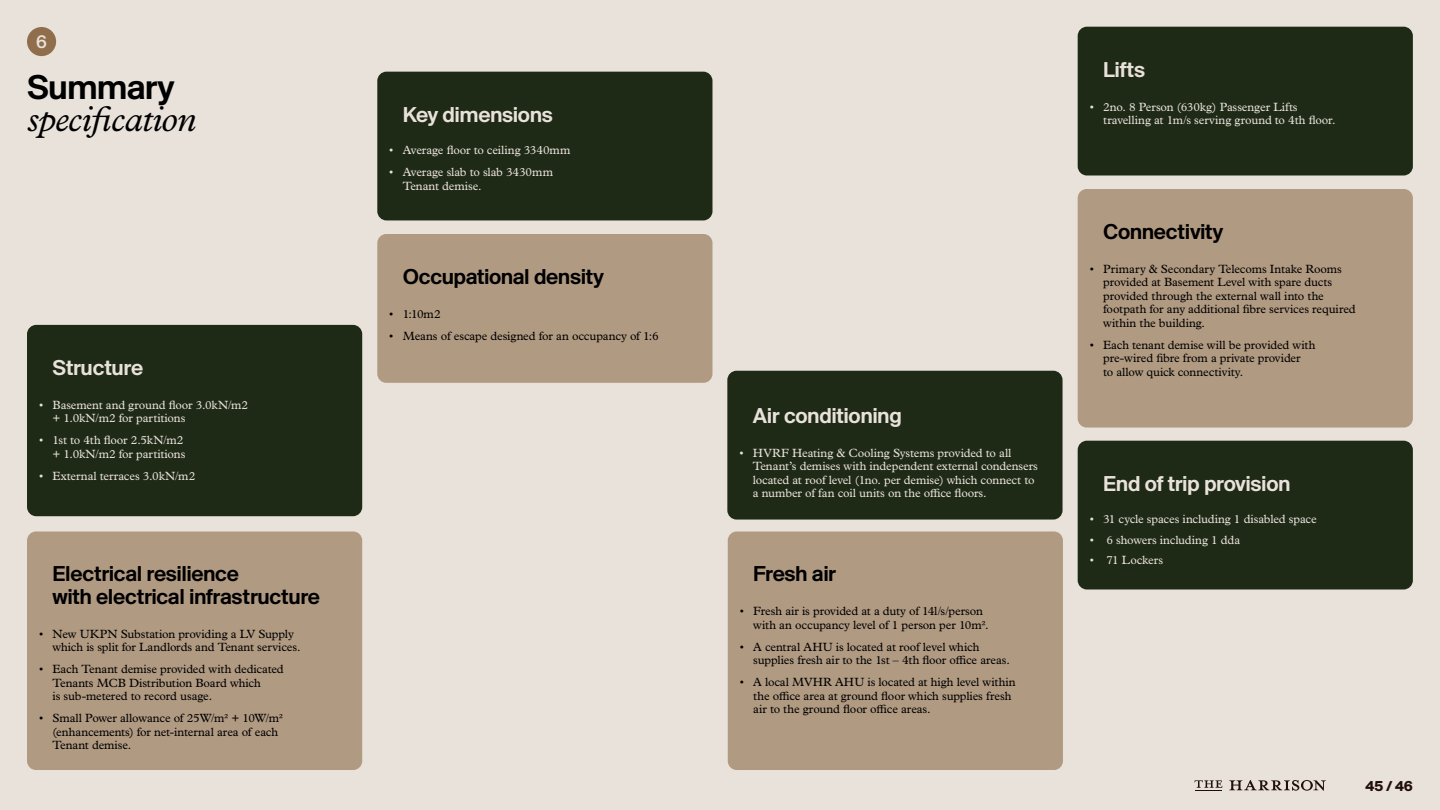
<style>
.page{position:relative;width:1440px;height:810px;background:#e9e2db}
.page>*{position:absolute;margin:0;border:0;box-sizing:border-box;transform-origin:0 0}
.t1{font:italic 36px "Plantin MT Std";letter-spacing:-.015em;color:#000}
.t2{font:36px "Suisse BP Intl Antique";letter-spacing:-.025em;color:#000}
.t3{font:22.5px/22.5px "Suisse BP Intl Antique";letter-spacing:-.02em;color:#000}
.t4{font:22.5px "Suisse BP Intl Antique";letter-spacing:-.02em;color:#e9e2db}
.t5{font:500 18.98px "Suisse BP Intl";color:#e9e2db}
.t6{font:700 15px "Suisse BP Intl";color:#220f09}
.t7{font:12px/13.5px "Plantin MT Std";letter-spacing:-.01em;color:#000}
.t8{font:12px/13.5px "Plantin MT Std";letter-spacing:-.01em;color:#e9e2db}
</style>
<div class="page">
<div style="left:27px;top:27px;width:29px;height:29px;background:#906e4c;border-radius:50%"></div>
<div style="left:377px;top:72px;width:335px;height:148px;background:#1f2a16;border-radius:9px"></div>
<div style="left:27px;top:325px;width:335px;height:191px;background:#1f2a16;border-radius:9px"></div>
<div style="left:377px;top:234px;width:335px;height:149px;background:#b19a82;border-radius:9px"></div>
<div style="left:728px;top:531px;width:335px;height:239px;background:#b19a82;border-radius:9px"></div>
<div style="left:727px;top:371px;width:336px;height:149px;background:#1f2a16;border-radius:9px"></div>
<div style="left:1078px;top:189px;width:335px;height:239px;background:#b19a82;border-radius:9px"></div>
<div style="left:1078px;top:441px;width:335px;height:149px;background:#1f2a16;border-radius:9px"></div>
<div style="left:27px;top:531px;width:335px;height:239px;background:#b19a82;border-radius:9px"></div>
<div style="left:1078px;top:27px;width:335px;height:149px;background:#1f2a16;border-radius:9px"></div>
<svg style="left:1229px;top:780px;width:97px;height:11px"></svg>
<svg style="left:1195px;top:780px;width:27px;height:11px"></svg>
<h3 class="t5" style="left:36px;top:30px;width:12px">6</h3>
<h1 class="t2" style="left:27px;top:66px;width:149px">Summary</h1>
<h1 class="t1" style="left:27px;top:97px;width:171px">specification</h1>
<h2 class="t4" style="left:53px;top:354px;width:92px">Structure</h2>
<p class="t8" style="left:53px;top:398px;width:197px;text-indent:-14px">• Basement and ground floor 3.0kN/m2 + 1.0kN/m2 for partitions</p>
<p class="t8" style="left:39px;top:434px;width:148px;text-align:right">• 1st to 4th floor 2.5kN/m2 + 1.0kN/m2 for partitions</p>
<p class="t8" style="left:39px;top:469px;width:158px">• External terraces 3.0kN/m2</p>
<h2 class="t3" style="left:53px;top:562px;width:269px">Electrical resilience<br>with electrical infrastructure</h2>
<p class="t7" style="left:53px;top:627px;width:250px;text-indent:-14px">• New UKPN Substation providing a LV Supply which is split for Landlords and Tenant services.</p>
<p class="t7" style="left:53px;top:663px;width:233px;text-indent:-14px">• Each Tenant demise provided with dedicated<br>Tenants MCB Distribution Board which<br>is sub-metered to record usage.</p>
<p class="t7" style="left:53px;top:712px;width:232px;text-indent:-14px">• Small Power allowance of 25W/m² + 10W/m² (enhancements) for net-internal area of each<br>Tenant demise.</p>
<h2 class="t4" style="left:403px;top:101px;width:152px">Key dimensions</h2>
<p class="t8" style="left:389px;top:143px;width:183px">• Average floor to ceiling 3340mm</p>
<p class="t8" style="left:403px;top:165px;width:152px;text-indent:-14px">• Average slab to slab 3430mm<br>Tenant demise.</p>
<h2 class="t3" style="left:403px;top:265px;width:203px">Occupational density</h2>
<p class="t7" style="left:389px;top:307px;width:53px">• 1:10m2</p>
<p class="t7" style="left:389px;top:329px;width:271px">• Means of escape designed for an occupancy of 1:6</p>
<h2 class="t4" style="left:753px;top:402px;width:151px">Air conditioning</h2>
<p class="t8" style="left:753px;top:446px;width:287px;text-indent:-14px">• HVRF Heating &amp; Cooling Systems provided to all Tenant’s demises with independent external condensers located at roof level (1no. per demise) which connect to a number of fan coil units on the office floors.</p>
<h2 class="t3" style="left:753px;top:562px;width:84px">Fresh air</h2>
<p class="t7" style="left:753px;top:605px;width:237px;text-indent:-14px">• Fresh air is provided at a duty of 14l/s/person with an occupancy level of 1 person per 10m².</p>
<p class="t7" style="left:753px;top:640px;width:258px;text-indent:-13px">• A central AHU is located at roof level which supplies fresh air to the 1st – 4th floor office areas.</p>
<p class="t7" style="left:753px;top:676px;width:264px;text-indent:-14px">• A local MVHR AHU is located at high level within the office area at ground floor which supplies fresh air to the ground floor office areas.</p>
<h2 class="t4" style="left:1103px;top:56px;width:43px">Lifts</h2>
<p class="t8" style="left:1103px;top:100px;width:234px;text-indent:-14px">• 2no. 8 Person (630kg) Passenger Lifts travelling at 1m/s serving ground to 4th floor.</p>
<h2 class="t3" style="left:1103px;top:220px;width:122px">Connectivity</h2>
<p class="t7" style="left:1103px;top:262px;width:254px;text-indent:-14px">• Primary &amp; Secondary Telecoms Intake Rooms provided at Basement Level with spare ducts provided through the external wall into the footpath for any additional fibre services required within the building.</p>
<p class="t7" style="left:1103px;top:338px;width:214px;text-indent:-14px">• Each tenant demise will be provided with pre-wired fibre from a private provider<br>to allow quick connectivity.</p>
<h2 class="t4" style="left:1103px;top:470px;width:189px">End of trip provision</h2>
<p class="t8" style="left:1090px;top:512px;width:229px">• 31 cycle spaces including 1 disabled space</p>
<p class="t8" style="left:1090px;top:533px;width:152px">• 6 showers including 1 dda</p>
<p class="t8" style="left:1090px;top:553px;width:75px">• 71 Lockers</p>
<p class="t6" style="left:1366px;top:777px;width:49px">45 / 46</p>
</div>
